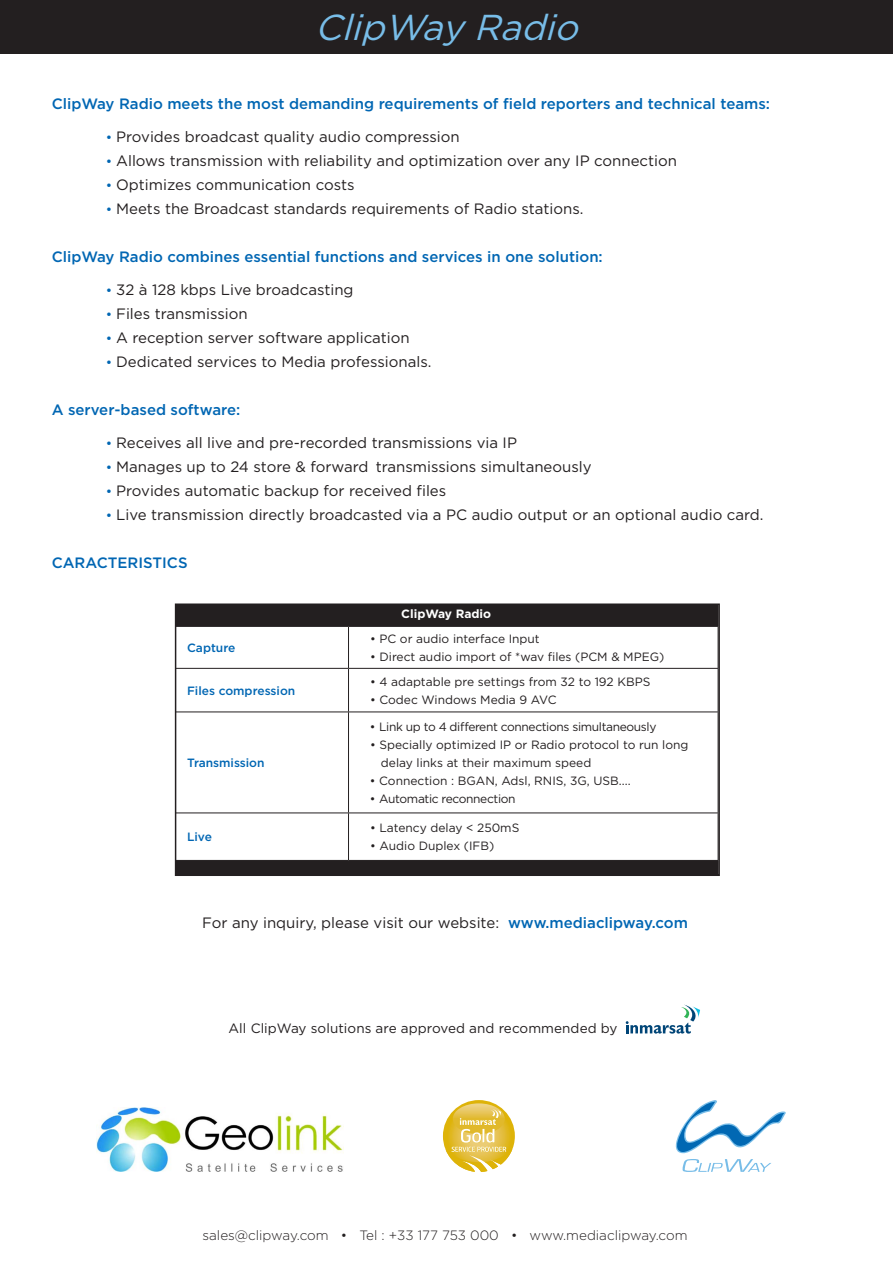
<style>
.page{position:relative;width:893px;height:1263px;background:#fff}
.page>*{position:absolute;margin:0;border:0;box-sizing:border-box;transform-origin:0 0}
.Paragraph_Style_5{font:italic 36px "Gotham";color:#78bde8}
.t1{font:15px "Gotham";color:#231f20}
.t2{font:500 15px "Gotham";color:#0166b3}
.t3{font:300 13.5px "Gotham";color:#231f20}
.t4{font:13.5px "Gotham";letter-spacing:.005em;color:#231f20}
.t5{font:12px "Gotham";color:#231f20}
.t6{font:12px "Gotham";letter-spacing:-.03em;color:#231f20}
.t7{font:500 12px "Gotham";color:#0166b3}
.t8{font:700 12px "Gotham";color:#fff}
.s1{font-size:13.5px;color:#0166b3}
.s2{font-weight:500;color:#0166b3}
</style>
<div class="page">
<div style="left:0;top:0;width:893px;height:54px;background:#231f20"></div>
<svg style="left:178px;top:606px;width:539px;height:267px"></svg>
<hr style="left:176px;top:626px;width:172px;height:1px;background:#231f20">
<hr style="left:348px;top:626px;width:370px;height:1px;background:#231f20">
<hr style="left:348px;top:627px;width:1px;height:41px;background:#231f20">
<hr style="left:176px;top:668px;width:172px;height:1px;background:#231f20">
<hr style="left:348px;top:668px;width:370px;height:1px;background:#231f20">
<hr style="left:348px;top:669px;width:1px;height:42px;background:#231f20">
<hr style="left:176px;top:711px;width:172px;height:1px;background:#231f20">
<hr style="left:348px;top:711px;width:370px;height:1px;background:#231f20">
<hr style="left:348px;top:712px;width:1px;height:100px;background:#231f20">
<hr style="left:176px;top:812px;width:172px;height:1px;background:#231f20">
<hr style="left:348px;top:812px;width:370px;height:1px;background:#231f20">
<hr style="left:348px;top:813px;width:1px;height:47px;background:#231f20">
<hr style="left:176px;top:860px;width:172px;height:1px;background:#231f20">
<hr style="left:348px;top:860px;width:370px;height:1px;background:#231f20">
<div style="left:175px;top:603px;width:545px;height:273px;border:2px solid #231f20"></div>
<svg style="left:626px;top:1005px;width:74px;height:28px"></svg>
<svg style="left:675px;top:1100px;width:111px;height:72px"></svg>
<svg style="left:443px;top:1100px;width:72px;height:72px"></svg>
<img style="left:97px;top:1108px;width:246px;height:64px">
<p class="Paragraph_Style_5" style="left:315px;top:4px;width:276px">ClipWayRadio</p>
<p class="t2" style="left:52px;top:93px;width:720px">ClipWay Radio meets the most demanding requirements of field reporters and technical teams:</p>
<p class="t1" style="left:106px;top:127px;width:356px"><span class="s1">•</span> Provides broadcast quality audio compression</p>
<p class="t1" style="left:106px;top:151px;width:573px"><span class="s1">•</span> Allows transmission with reliability and optimization over any IP connection</p>
<p class="t1" style="left:106px;top:175px;width:250px"><span class="s1">•</span> Optimizes communication costs</p>
<p class="t1" style="left:106px;top:199px;width:479px"><span class="s1">•</span> Meets the Broadcast standards requirements of Radio stations.</p>
<p class="t2" style="left:52px;top:246px;width:553px">ClipWay Radio combines essential functions and services in one solution:</p>
<p class="t1" style="left:106px;top:280px;width:249px"><span class="s1">•</span> 32 à 128 kbps Live broadcasting</p>
<p class="t1" style="left:106px;top:304px;width:144px"><span class="s1">•</span> Files transmission</p>
<p class="t1" style="left:106px;top:328px;width:306px"><span class="s1">•</span> A reception server software application</p>
<p class="t1" style="left:106px;top:352px;width:327px"><span class="s1">•</span> Dedicated services to Media professionals.</p>
<p class="t2" style="left:52px;top:399px;width:190px">A server-based software:</p>
<p class="t1" style="left:106px;top:433px;width:413px"><span class="s1">•</span> Receives all live and pre-recorded transmissions via IP</p>
<p class="t1" style="left:106px;top:457px;width:487px"><span class="s1">•</span> Manages up to 24 store &amp; forward transmissions simultaneously</p>
<p class="t1" style="left:106px;top:481px;width:342px"><span class="s1">•</span> Provides automatic backup for received files</p>
<p class="t1" style="left:106px;top:505px;width:659px"><span class="s1">•</span> Live transmission directly broadcasted via a PC audio output or an optional audio card.</p>
<p class="t2" style="left:52px;top:552px;width:137px">CARACTERISTICS</p>
<p class="t7" style="left:187px;top:640px;width:50px">Capture</p>
<p class="t7" style="left:187px;top:683px;width:110px">Files compression</p>
<p class="t7" style="left:187px;top:755px;width:79px">Transmission</p>
<p class="t7" style="left:187px;top:829px;width:26px">Live</p>
<p class="t8" style="left:401px;top:606px;width:91px">ClipWay Radio</p>
<p class="t5" style="left:370px;top:631px;width:171px">• PC or audio interface Input</p>
<p class="t5" style="left:370px;top:649px;width:296px">• Direct audio import of *wav files (PCM &amp; MPEG)</p>
<p class="t5" style="left:370px;top:674px;width:282px">• 4 adaptable pre settings from 32 to 192 KBPS</p>
<p class="t5" style="left:370px;top:692px;width:188px">• Codec Windows Media 9 AVC</p>
<p class="t6" style="left:370px;top:719px;width:288px">• Link up to 4 different connections simultaneously</p>
<p class="t5" style="left:370px;top:737px;width:320px">• Specially optimized IP or Radio protocol to run long</p>
<p class="t5" style="left:381px;top:755px;width:212px">delay links at their maximum speed</p>
<p class="t5" style="left:370px;top:773px;width:262px">• Connection : BGAN, Adsl, RNIS, 3G, USB....</p>
<p class="t6" style="left:370px;top:791px;width:147px">• Automatic reconnection</p>
<p class="t5" style="left:370px;top:820px;width:151px">• Latency delay &lt; 250mS</p>
<p class="t5" style="left:370px;top:838px;width:126px">• Audio Duplex (IFB)</p>
<p class="t1" style="left:202px;top:913px;width:487px">For any inquiry, please visit our website: <span class="s2">www.mediaclipway.com</span></p>
<p class="t4" style="left:229px;top:1020px;width:390px">All ClipWay solutions are approved and recommended by</p>
<p class="t3" style="left:203px;top:1226px;width:487px">sales@clipway.com • Tel : +33 177 753 000 • www.mediaclipway.com</p>
</div>
